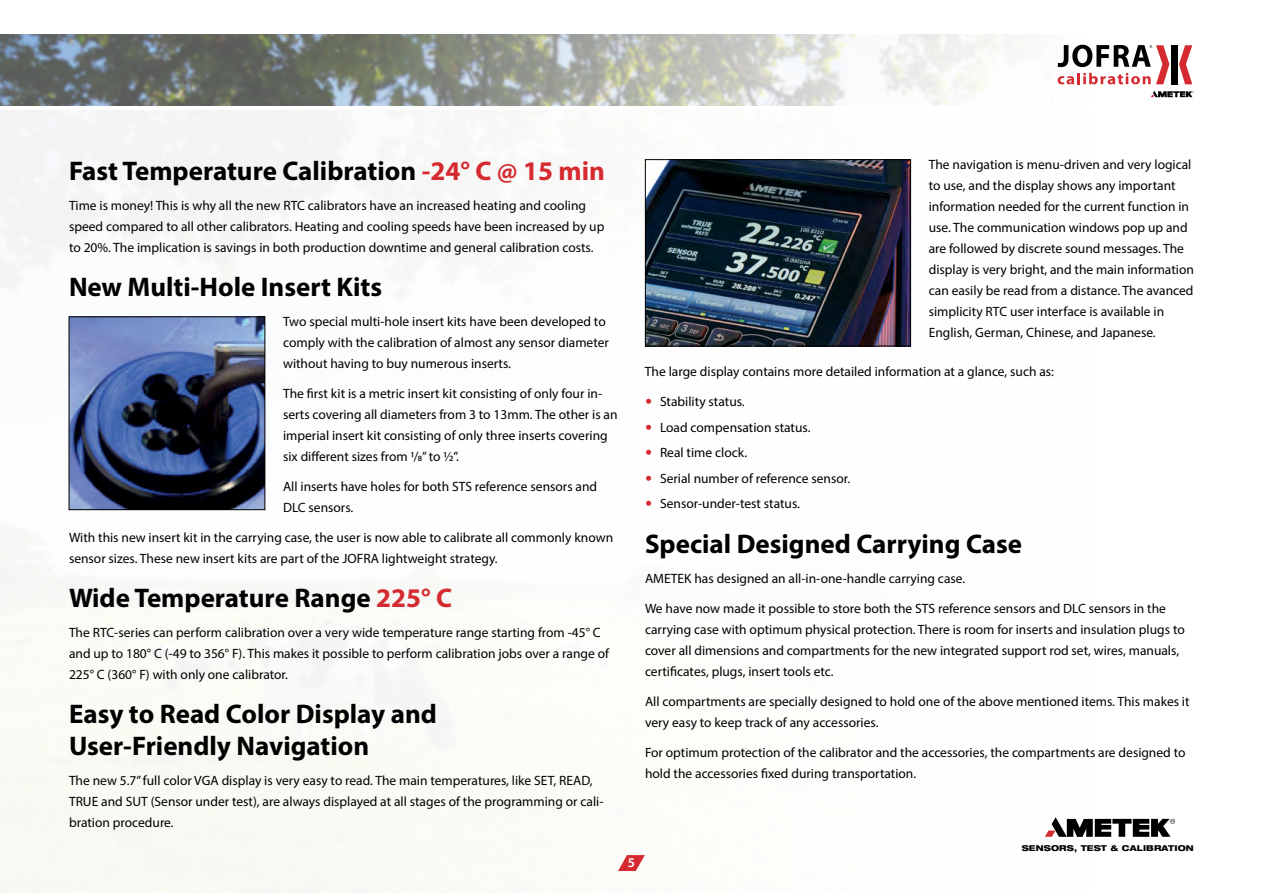
<style>
.page{position:relative;width:1263px;height:893px;background:#fff}
.page>*{position:absolute;margin:0;border:0;box-sizing:border-box;transform-origin:0 0}
.t1{font:700 27px/31.5px "Myriad Pro";color:#000}
.t2{font:13.5px/21px "Myriad Pro";color:#000}
.t3{font:600 13.5px "Myriad Pro";color:#fff}
.t4{font:800 expanded 8.1px "Helvetica Neue LT Pro";letter-spacing:.015em;color:#000}
.s1{color:#d52a2f}
</style>
<div class="page">
<img style="left:0;top:35px;width:1193px;height:71px">
<svg style="left:618px;top:855px;width:27px;height:16px"></svg>
<img style="left:71px;top:319px;width:192px;height:189px">
<div style="left:69px;top:317px;width:196px;height:193px;border:1px solid #000"></div>
<img style="left:647px;top:161px;width:262px;height:183px">
<div style="left:645px;top:159px;width:266px;height:187px;border:1px solid #000"></div>
<svg style="left:1045px;top:817px;width:130px;height:20px"></svg>
<svg style="left:1151px;top:91px;width:43px;height:6px"></svg>
<div style="left:1171px;top:45px;width:7px;height:39px;background:#000"></div>
<svg style="left:1179px;top:45px;width:13px;height:39px"></svg>
<svg style="left:1057px;top:45px;width:112px;height:39px"></svg>
<h1 class="t1" style="left:69px;top:154px;width:537px">Fast Temperature Calibration <span class="s1">-24° C @ 15 min</span></h1>
<p class="t2" style="left:69px;top:194px;width:537px">Time is money! This is why all the new RTC calibrators have an increased heating and cooling speed compared to all other calibrators. Heating and cooling speeds have been increased by up to 20%. The implication is savings in both production downtime and general calibration costs.</p>
<h1 class="t1" style="left:69px;top:270px;width:315px">New Multi-Hole Insert Kits</h1>
<p class="t2" style="left:283px;top:311px;width:327px">Two special multi-hole insert kits have been developed to comply with the calibration of almost any sensor diameter without having to buy numerous inserts.</p>
<p class="t2" style="left:283px;top:383px;width:336px">The first kit is a metric insert kit consisting of only four in&shy;serts covering all diameters from 3 to 13mm. The other is an imperial insert kit consisting of only three inserts covering six different sizes from 1/8” to ½”.</p>
<p class="t2" style="left:283px;top:476px;width:316px">All inserts have holes for both STS reference sensors and<br>DLC sensors.</p>
<p class="t2" style="left:69px;top:527px;width:546px">With this new insert kit in the carrying case, the user is now able to calibrate all commonly known sensor sizes. These new insert kits are part of the JOFRA lightweight strategy.</p>
<h1 class="t1" style="left:69px;top:581px;width:385px">Wide Temperature Range <span class="s1">225° C</span></h1>
<p class="t2" style="left:69px;top:622px;width:542px">The RTC-series can perform calibration over a very wide temperature range starting from -45° C and up to 180° C (-49 to 356° F). This makes it possible to perform calibration jobs over a range of<br>225° C (360° F) with only one calibrator.</p>
<h1 class="t1" style="left:69px;top:698px;width:369px">Easy to Read Color Display and<br>User-Friendly Navigation</h1>
<p class="t2" style="left:69px;top:770px;width:536px">The new 5.7” full color VGA display is very easy to read. The main temperatures, like SET, READ,<br>TRUE and SUT (Sensor under test), are always displayed at all stages of the programming or cali&shy;bration procedure.</p>
<p class="t2" style="left:929px;top:154px;width:267px">The navigation is menu-driven and very logical to use, and the display shows any important information needed for the current function in use. The communication windows pop up and are followed by discrete sound messages. The display is very bright, and the main information can easily be read from a distance. The avanced simplicity RTC user interface is available in English, German, Chinese, and Japanese.</p>
<p class="t2" style="left:645px;top:361px;width:411px">The large display contains more detailed information at a glance, such as:</p>
<p class="t2" style="left:660px;top:389px;width:192px;line-height:25.5px">Stability status.<br>Load compensation status.<br>Real time clock.<br>Serial number of reference sensor.<br>Sensor-under-test status.</p>
<h1 class="t1" style="left:645px;top:527px;width:379px">Special Designed Carrying Case</h1>
<p class="t2" style="left:645px;top:567px;width:322px">AMETEK has designed an all-in-one-handle carrying case.</p>
<p class="t2" style="left:645px;top:597px;width:541px">We have now made it possible to store both the STS reference sensors and DLC sensors in the carrying case with optimum physical protection. There is room for inserts and insulation plugs to cover all dimensions and compartments for the new integrated support rod set, wires, manuals, certificates, plugs, insert tools etc.</p>
<p class="t2" style="left:645px;top:690px;width:546px">All compartments are specially designed to hold one of the above mentioned items. This makes it very easy to keep track of any accessories.</p>
<p class="t2" style="left:645px;top:741px;width:542px">For optimum protection of the calibrator and the accessories, the compartments are designed to hold the accessories fixed during transportation.</p>
<p class="t3" style="left:628px;top:855px;width:9px">5</p>
<p class="t4" style="left:1022px;top:843px;width:174px">SENSORS, TEST &amp; CALIBRATION</p>
</div>
